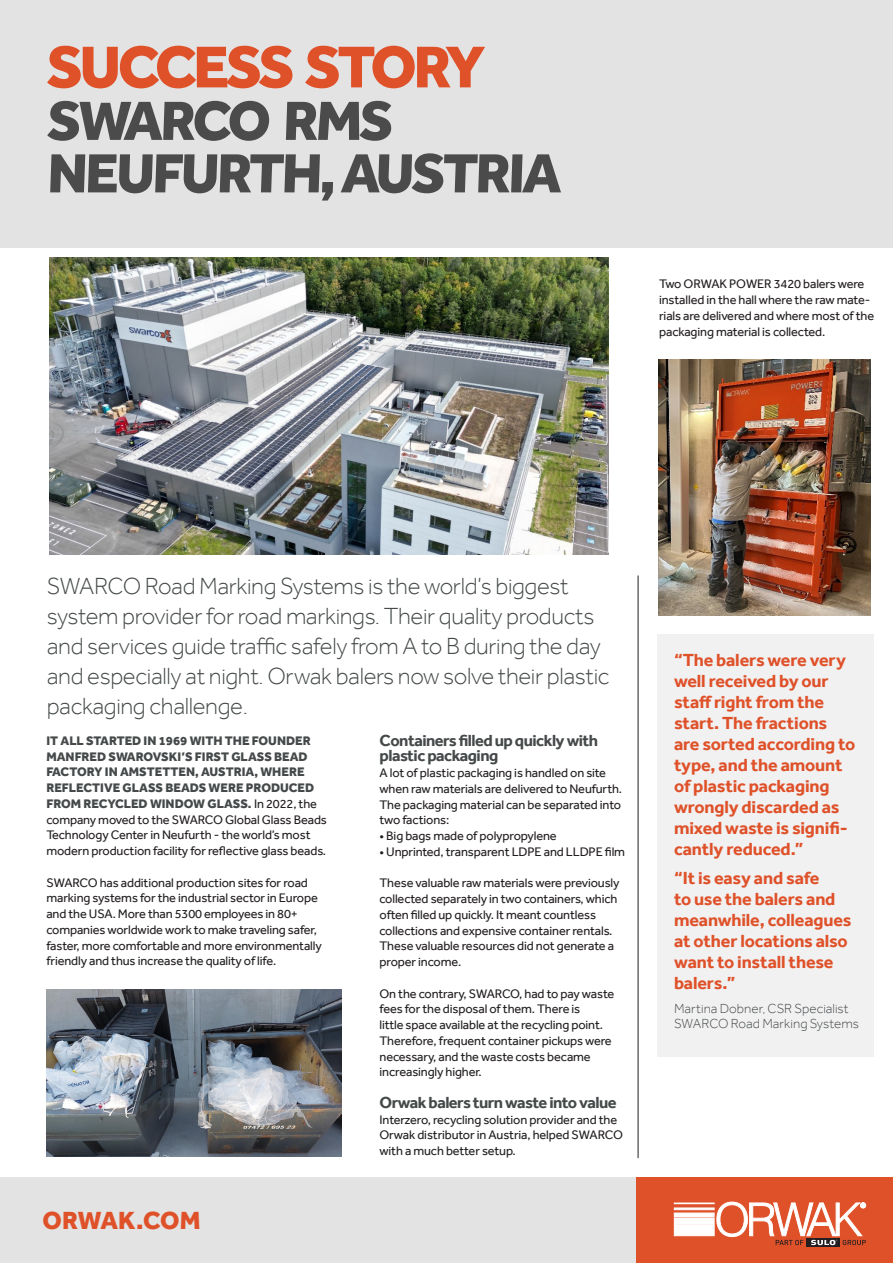
<style>
.page{position:relative;width:893px;height:1263px;background:#fff}
.page>*{position:absolute;margin:0;border:0;box-sizing:border-box;transform-origin:0 0}
.t1{font:800 60.9px "Effra";letter-spacing:-.055em;color:#df5129}
.t2{font:800 57px/52.5px "Effra";color:#4b4b4b}
.Headline_3{font:800 25.5px "Effra";letter-spacing:-.005em;color:#df5129}
.Intro{font:300 24px/30px "Effra";letter-spacing:-.015em;color:#454949}
.Body_Copy_-_8pt{font:700 18px/21px "Effra";letter-spacing:-.01em;color:#df5129}
.t3{font:700 16.5px/15.8px "Effra";letter-spacing:-.03em;color:#454949}
.Body_Copy_-_8pt-2{font:300 13.5px/15px "Effra";letter-spacing:.005em;color:#454949}
.t4{font:12.75px/15.8px "Effra";letter-spacing:-.01em;color:#231f20}
.t5{font:800 12.75px/15.8px "Effra";color:#454949}
.s1{font-weight:400;color:#231f20}
</style>
<div class="page">
<div style="left:0;top:1178px;width:637px;height:85px;background:#e3e3e3"></div>
<div style="left:637px;top:1178px;width:256px;height:85px;background:#df5129"></div>
<div style="left:674px;top:1225px;width:40px;height:11px;background:#fff;border:1px solid #fff"></div>
<div style="left:674px;top:1218px;width:40px;height:6px;background:#fff"></div>
<hr style="left:674px;top:1213px;width:40px;height:4px;background:#fff">
<div style="left:674px;top:1208px;width:40px;height:2px;background:#fff;border:1px solid #fff"></div>
<div style="left:674px;top:1203px;width:40px;height:1px;border:1px solid #fff"></div>
<svg style="left:807px;top:1245px;width:33px;height:2px"></svg>
<svg style="left:716px;top:1202px;width:150px;height:43px"></svg>
<div style="left:0;top:0;width:893px;height:247px;background:#e3e3e3"></div>
<div style="left:657px;top:635px;width:217px;height:422px;background:#f1f1f2"></div>
<img style="left:50px;top:257px;width:558px;height:298px">
<hr style="left:638px;top:575px;width:1px;height:583px;background:#231f20">
<img style="left:658px;top:359px;width:213px;height:256px">
<img style="left:46px;top:990px;width:296px;height:167px">
<p class="t1" style="left:47px;top:31px;width:440px">SUCCESS STORY</p>
<p class="t2" style="left:47px;top:94px;width:520px">SWARCO RMS<br>NEUFURTH, AUSTRIA</p>
<p class="t4" style="left:659px;top:276px;width:217px">Two ORWAK POWER 3420 balers were installed in the hall where the raw mate&shy;rials are delivered and where most of the packaging material is collected.</p>
<p class="Intro" style="left:47px;top:571px;width:564px">SWARCO Road Marking Systems is the world’s biggest system provider for road markings. Their quality products and services guide traffic safely from A to B during the day and especially at night. Orwak balers now solve their plastic packaging challenge.</p>
<p class="t5" style="left:46px;top:733px;width:282px">IT ALL STARTED IN 1969 WITH THE FOUNDER MANFRED SWAROVSKI’S FIRST GLASS BEAD FACTORY IN AMSTETTEN, AUSTRIA, WHERE REFLECTIVE GLASS BEADS WERE PRODUCED FROM RECYCLED WINDOW GLASS. <span class="s1">In 2022, the company moved to the SWARCO Global Glass Beads Technology Center in Neufurth - the world’s most modern production facility for reflective glass beads.</span></p>
<p class="t4" style="left:46px;top:874px;width:277px">SWARCO has additional production sites for road marking systems for the industrial sector in Europe and the USA. More than 5300 employees in 80+ companies worldwide work to make traveling safer, faster, more comfortable and more environmentally friendly and thus increase the quality of life.</p>
<p class="t3" style="left:379px;top:732px;width:220px">Containers filled up quickly with plastic packaging</p>
<p class="t4" style="left:379px;top:765px;width:244px">A lot of plastic packaging is handled on site when raw materials are delivered to Neufurth.<br>The packaging material can be separated into two factions:</p>
<p class="t4" style="left:379px;top:828px;width:179px">• Big bags made of polypropylene</p>
<p class="t4" style="left:379px;top:844px;width:247px">• Unprinted, transparent LDPE and LLDPE film</p>
<p class="t4" style="left:379px;top:875px;width:242px">These valuable raw materials were previously collected separately in two containers, which often filled up quickly. It meant countless collections and expensive container rentals.<br>These valuable resources did not generate a proper income.</p>
<p class="t4" style="left:379px;top:985px;width:236px">On the contrary, SWARCO, had to pay waste fees for the disposal of them. There is<br>little space available at the recycling point.<br>Therefore, frequent container pickups were necessary, and the waste costs became increasingly higher.</p>
<p class="t3" style="left:379px;top:1094px;width:239px">Orwak balers turn waste into value</p>
<p class="t4" style="left:379px;top:1111px;width:245px">Interzero, recycling solution provider and the<br>Orwak distributor in Austria, helped SWARCO with a much better setup.</p>
<p class="Headline_3" style="left:43px;top:1205px;width:159px">ORWAK.COM</p>
<p class="Body_Copy_-_8pt" style="left:674px;top:649px;width:183px">“The balers were very well received by our staff right from the start. The fractions are sorted according to type, and the amount of plastic packaging wrongly discarded as mixed waste is signifi&shy;cantly reduced.”</p>
<p class="Body_Copy_-_8pt" style="left:674px;top:868px;width:179px">“It is easy and safe<br>to use the balers and meanwhile, colleagues at other locations also want to install these balers.”</p>
<p class="Body_Copy_-_8pt-2" style="left:674px;top:1001px;width:186px">Martina Dobner, CSR Specialist<br>SWARCO Road Marking Systems</p>
</div>
